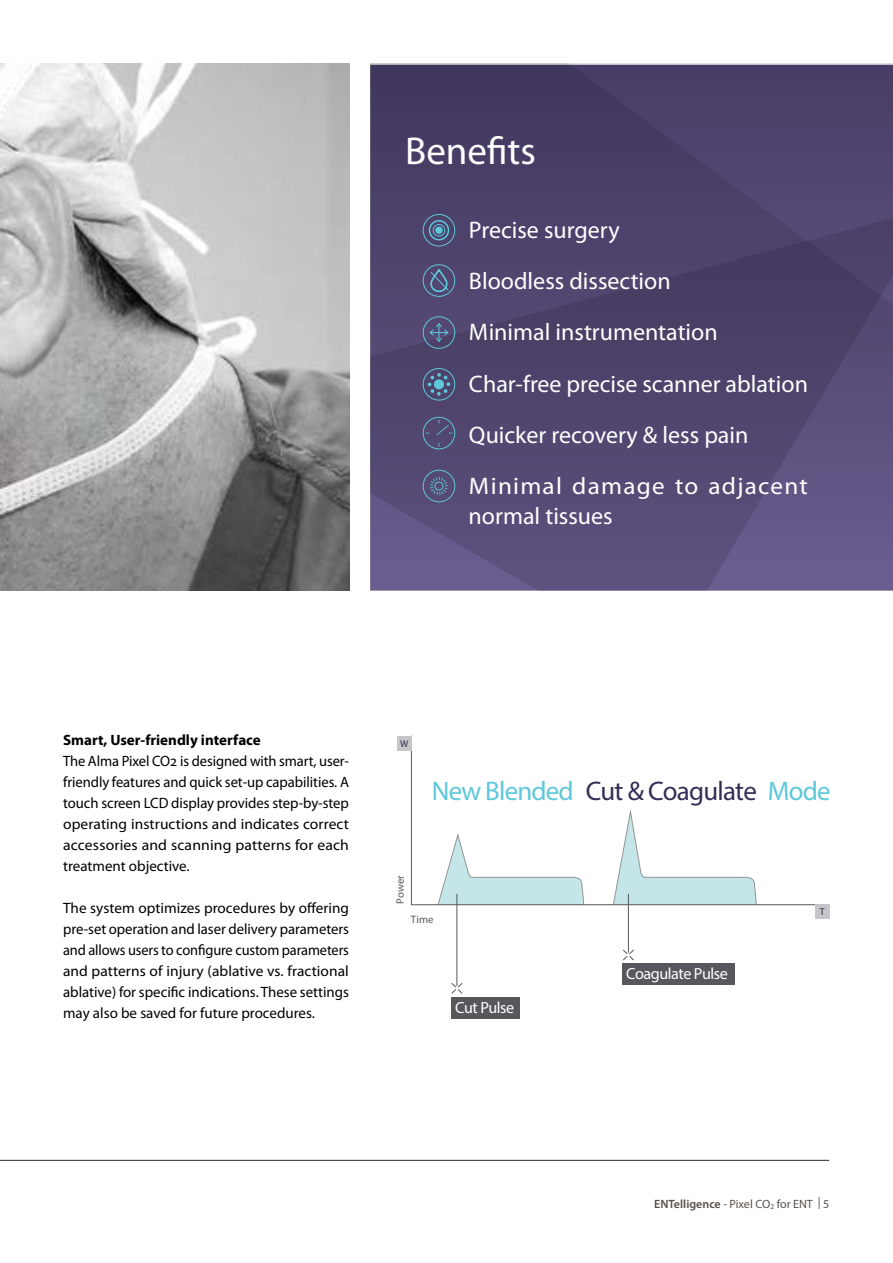
<style>
.page{position:relative;width:893px;height:1263px;background:#fff}
.page>*{position:absolute;margin:0;border:0;box-sizing:border-box;transform-origin:0 0}
.t1{font:39px "Myriad Pro";color:#fff}
.t2{font:26.85px "Myriad Pro";letter-spacing:-.03em;color:#5dc8da}
.t3{font:24px/51.3px "Myriad Pro";color:#fff}
.t4{font:16.2px "Myriad Pro";letter-spacing:-.03em;color:#fff}
.t5{font:15px/21px "Myriad Pro";color:#000;text-align:justify}
.t6{font:700 15px "Myriad Pro";color:#000}
.t7{font:12px "Myriad Pro";color:#565147}
.t8{font:10.8px "Myriad Pro";color:#57585b}
.t9{font:9.9px "Myriad Pro";color:#342d56}
.s1{color:#342d56}
.s2{font-weight:600}
</style>
<div class="page">
<svg style="left:370px;top:64px;width:523px;height:526px;background:#514670"></svg>
<img style="left:0;top:64px;width:349px;height:526px">
<div style="left:423px;top:264px;width:32px;height:33px;border:1px solid #5dc8da;border-radius:50%"></div>
<svg style="left:430px;top:269px;width:19px;height:23px"></svg>
<div style="left:423px;top:214px;width:32px;height:32px;border:1px solid #5dc8da;border-radius:50%"></div>
<div style="left:429px;top:220px;width:20px;height:20px;border:2px solid #5dc8da;border-radius:50%"></div>
<div style="left:433px;top:224px;width:12px;height:12px;border:1px solid #5dc8da;border-radius:50%"></div>
<div style="left:435px;top:227px;width:8px;height:7px;background:#5dc8da;border-radius:50%"></div>
<div style="left:423px;top:316px;width:32px;height:33px;border:1px solid #5dc8da;border-radius:50%"></div>
<div style="left:423px;top:368px;width:32px;height:32px;border:1px solid #5dc8da;border-radius:50%"></div>
<svg style="left:427px;top:373px;width:23px;height:23px"></svg>
<div style="left:423px;top:417px;width:32px;height:32px;border:1px solid #5dc8da;border-radius:50%"></div>
<svg style="left:436px;top:420px;width:16px;height:15px"></svg>
<div style="left:423px;top:470px;width:32px;height:32px;border:1px solid #5dc8da;border-radius:50%"></div>
<svg style="left:430px;top:477px;width:18px;height:18px"></svg>
<svg style="left:429px;top:322px;width:20px;height:21px"></svg>
<svg style="left:410px;top:735px;width:405px;height:171px"></svg>
<div style="left:397px;top:736px;width:15px;height:14px;background:#c4c6c8"></div>
<div style="left:815px;top:904px;width:15px;height:15px;background:#c4c6c8"></div>
<div style="left:623px;top:964px;width:112px;height:21px;background:#57585b"></div>
<div style="left:452px;top:997px;width:68px;height:21px;background:#57585b"></div>
<svg style="left:438px;top:833px;width:146px;height:161px"></svg>
<svg style="left:613px;top:809px;width:144px;height:152px"></svg>
<hr style="left:0;top:1160px;width:829px;height:1px;background:#2b2c30">
<h1 class="t1" style="left:405px;top:134px;width:132px">Benefits</h1>
<h3 class="t3" style="left:469px;top:206px;width:341px">Precise surgery<br>Bloodless dissection<br>Minimal instrumentation<br>Char-free precise scanner ablation<br>Quicker recovery &amp; less pain<br>Minimal damage to adjacent</h3>
<h3 class="t3" style="left:469px;top:492px;width:146px">normal tissues</h3>
<p class="t6" style="left:63px;top:734px;width:199px">Smart, User-friendly interface</p>
<p class="t5" style="left:63px;top:752px;width:287px">The Alma Pixel CO2 is designed with smart, user&shy;friendly features and quick set-up capabilities. A touch screen LCD display provides step-by-step operating instructions and indicates correct accessories and scanning patterns for each treatment objective.</p>
<p class="t5" style="left:63px;top:899px;width:287px">The system optimizes procedures by offering pre-set operation and laser delivery parameters and allows users to configure custom parameters and patterns of injury (ablative vs. fractional ablative) for specific indications. These settings may also be saved for future procedures.</p>
<p class="t9" style="left:400px;top:740px;width:10px">W</p>
<h2 class="t2" style="left:432px;top:781px;width:400px">New Blended <span class="s1">Cut &amp; Coagulate</span> Mode</h2>
<p class="t8" style="left:396px;top:904px;width:30px;rotate:-90deg">Power</p>
<p class="t8" style="left:411px;top:915px;width:24px">Time</p>
<p class="t4" style="left:455px;top:1001px;width:61px">Cut Pulse</p>
<p class="t4" style="left:626px;top:968px;width:103px">Coagulate Pulse</p>
<p class="t9" style="left:820px;top:908px;width:6px">T</p>
<p class="t7" style="left:654px;top:1199px;width:176px"><span class="s2">ENTelligence</span> - Pixel CO<sub>2</sub> for ENT | 5</p>
</div>
